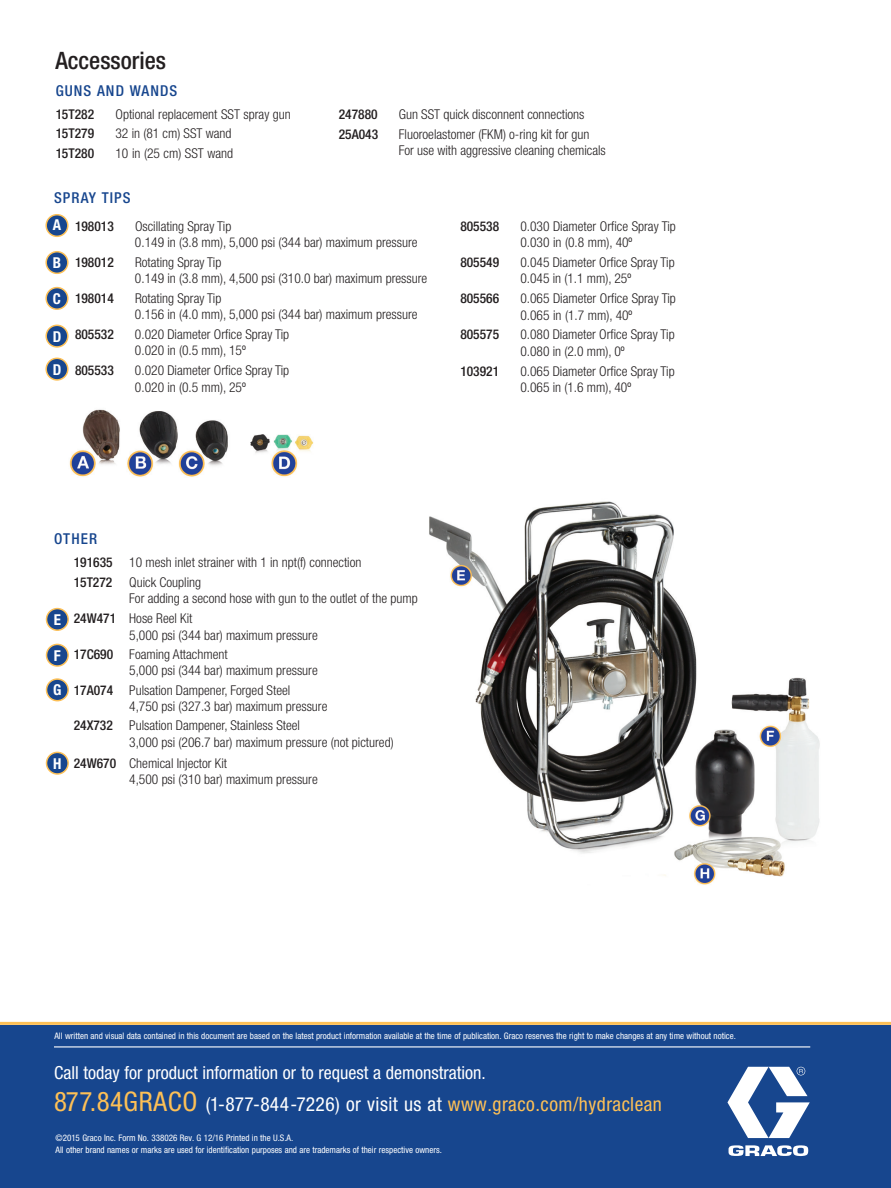
<style>
.page{position:relative;width:891px;height:1188px;background:#fff}
.page>*{position:absolute;margin:0;border:0;box-sizing:border-box;transform-origin:0 0}
.t1{font:500 condensed 24px "Helvetica Neue LT Std";color:#231f20}
.t2{font:condensed 19.5px "Helvetica Neue LT Std";letter-spacing:.025em;color:#fff}
.t3{font:condensed 18px "Helvetica Neue LT Std";color:#fff}
.t4{font:500 condensed 15px "Helvetica Neue LT Std";letter-spacing:.075em;color:#17468e}
.t5{font:700 condensed 15px "Helvetica Neue LT Std";color:#fff}
.t6{font:300 condensed 13.5px/16.5px "Helvetica Neue LT Std";color:#231f20}
.t7{font:500 condensed 13.5px "Helvetica Neue LT Std";color:#231f20}
.t8{font:condensed 9px/12px "Helvetica Neue LT Std";color:#fff}
.s1{font-weight:500}
.s2{font-size:27px;color:#fdc056}
.s3{color:#fdc056}
</style>
<div class="page">
<div style="left:0;top:1025px;width:891px;height:163px;background:#17468e"></div>
<svg style="left:727px;top:1067px;width:83px;height:89px"></svg>
<hr style="left:54px;top:1046px;width:756px;height:1px;background:#fff">
<hr style="left:0;top:1022px;width:891px;height:3px;background:#fdc056">
<img style="left:429px;top:501px;width:391px;height:384px">
<div style="left:46px;top:215px;width:22px;height:21px;background:#17468e;border-radius:50%"></div>
<div style="left:45px;top:214px;width:24px;height:23px;border:2px solid #fdc056;border-radius:50%"></div>
<div style="left:46px;top:252px;width:22px;height:21px;background:#17468e;border-radius:50%"></div>
<div style="left:45px;top:251px;width:24px;height:23px;border:2px solid #fdc056;border-radius:50%"></div>
<div style="left:46px;top:288px;width:22px;height:21px;background:#17468e;border-radius:50%"></div>
<div style="left:45px;top:287px;width:24px;height:23px;border:2px solid #fdc056;border-radius:50%"></div>
<div style="left:46px;top:325px;width:22px;height:22px;background:#17468e;border-radius:50%"></div>
<div style="left:45px;top:325px;width:24px;height:23px;border:2px solid #fdc056;border-radius:50%"></div>
<div style="left:47px;top:609px;width:21px;height:21px;background:#17468e;border-radius:50%"></div>
<div style="left:46px;top:608px;width:23px;height:23px;border:2px solid #fdc056;border-radius:50%"></div>
<div style="left:47px;top:644px;width:21px;height:22px;background:#17468e;border-radius:50%"></div>
<div style="left:46px;top:644px;width:23px;height:23px;border:2px solid #fdc056;border-radius:50%"></div>
<div style="left:47px;top:679px;width:21px;height:22px;background:#17468e;border-radius:50%"></div>
<div style="left:46px;top:678px;width:23px;height:23px;border:2px solid #fdc056;border-radius:50%"></div>
<div style="left:47px;top:752px;width:21px;height:22px;background:#17468e;border-radius:50%"></div>
<div style="left:46px;top:752px;width:23px;height:23px;border:2px solid #fdc056;border-radius:50%"></div>
<div style="left:46px;top:358px;width:22px;height:22px;background:#17468e;border-radius:50%"></div>
<div style="left:45px;top:358px;width:24px;height:23px;border:2px solid #fdc056;border-radius:50%"></div>
<img style="left:69px;top:409px;width:245px;height:68px">
<h1 class="t1" style="left:56px;top:46px;width:112px">Accessories</h1>
<p class="t4" style="left:56px;top:82px;width:123px">GUNS AND WANDS</p>
<p class="t7" style="left:56px;top:106px;width:40px">15T282</p>
<p class="t6" style="left:116px;top:106px;width:177px">Optional replacement SST spray gun</p>
<p class="t7" style="left:56px;top:125px;width:40px">15T279</p>
<p class="t6" style="left:115px;top:125px;width:118px">32 in (81 cm) SST wand</p>
<p class="t7" style="left:56px;top:145px;width:40px">15T280</p>
<p class="t6" style="left:116px;top:144px;width:119px">10 in (25 cm) SST wand</p>
<p class="t4" style="left:54px;top:189px;width:78px">SPRAY TIPS</p>
<p class="t7" style="left:339px;top:106px;width:40px">247880</p>
<p class="t6" style="left:399px;top:106px;width:187px">Gun SST quick disconnent connections</p>
<p class="t7" style="left:339px;top:126px;width:41px">25A043</p>
<p class="t6" style="left:399px;top:126px;width:209px">Fluoroelastomer (FKM) o-ring kit for gun<br>For use with aggressive cleaning chemicals</p>
<p class="t5" style="left:53px;top:215px;width:10px">A</p>
<p class="t5" style="left:53px;top:253px;width:10px">B</p>
<p class="t5" style="left:53px;top:289px;width:10px">C</p>
<p class="t5" style="left:53px;top:327px;width:10px">D</p>
<p class="t5" style="left:53px;top:360px;width:10px">D</p>
<p class="t7" style="left:75px;top:218px;width:40px">198013</p>
<p class="t6" style="left:135px;top:218px;width:284px">Oscillating Spray Tip<br>0.149 in (3.8 mm), 5,000 psi (344 bar) maximum pressure</p>
<p class="t7" style="left:75px;top:254px;width:40px">198012</p>
<p class="t6" style="left:135px;top:254px;width:294px">Rotating Spray Tip<br>0.149 in (3.8 mm), 4,500 psi (310.0 bar) maximum pressure</p>
<p class="t7" style="left:75px;top:290px;width:40px">198014</p>
<p class="t6" style="left:135px;top:289px;width:284px">Rotating Spray Tip<br>0.156 in (4.0 mm), 5,000 psi (344 bar) maximum pressure</p>
<p class="t7" style="left:75px;top:326px;width:40px">805532</p>
<p class="t6" style="left:135px;top:326px;width:156px">0.020 Diameter Orfice Spray Tip<br>0.020 in (0.5 mm), 15º</p>
<p class="t7" style="left:75px;top:362px;width:40px">805533</p>
<p class="t6" style="left:135px;top:362px;width:156px">0.020 Diameter Orfice Spray Tip<br>0.020 in (0.5 mm), 25º</p>
<p class="t7" style="left:460px;top:218px;width:40px">805538</p>
<p class="t6" style="left:520px;top:217px;width:157px">0.030 Diameter Orfice Spray Tip<br>0.030 in (0.8 mm), 40º</p>
<p class="t7" style="left:460px;top:254px;width:40px">805549</p>
<p class="t6" style="left:520px;top:254px;width:156px">0.045 Diameter Orfice Spray Tip<br>0.045 in (1.1 mm), 25º</p>
<p class="t7" style="left:460px;top:290px;width:40px">805566</p>
<p class="t6" style="left:520px;top:290px;width:157px">0.065 Diameter Orfice Spray Tip<br>0.065 in (1.7 mm), 40º</p>
<p class="t7" style="left:460px;top:326px;width:40px">805575</p>
<p class="t6" style="left:520px;top:326px;width:156px">0.080 Diameter Orfice Spray Tip<br>0.080 in (2.0 mm), 0º</p>
<p class="t7" style="left:460px;top:363px;width:40px">103921</p>
<p class="t6" style="left:520px;top:362px;width:156px">0.065 Diameter Orfice Spray Tip<br>0.065 in (1.6 mm), 40º</p>
<p class="t4" style="left:54px;top:529px;width:44px">OTHER</p>
<p class="t6" style="left:74px;top:552px;width:289px;line-height:19.8px"><span class="s1">191635</span> 10 mesh inlet strainer with 1 in npt(f) connection<br><span class="s1">15T272</span> Quick Coupling</p>
<p class="t6" style="left:74px;top:588px;width:346px;line-height:20.1px;text-indent:55px">For adding a second hose with gun to the outlet of the pump<br><span class="s1">24W471</span> Hose Reel Kit</p>
<p class="t6" style="left:74px;top:625px;width:246px;line-height:19.2px;text-indent:56px">5,000 psi (344 bar) maximum pressure<br><span class="s1">17C690</span> Foaming Attachment</p>
<p class="t6" style="left:74px;top:661px;width:246px;line-height:19.2px;text-indent:56px">5,000 psi (344 bar) maximum pressure<br><span class="s1">17A074</span> Pulsation Dampener, Forged Steel</p>
<p class="t6" style="left:74px;top:697px;width:255px;line-height:19.2px;text-indent:56px">4,750 psi (327.3 bar) maximum pressure<br><span class="s1">24X732</span> Pulsation Dampener, Stainless Steel</p>
<p class="t6" style="left:74px;top:732px;width:321px;line-height:20.7px;text-indent:55px">3,000 psi (206.7 bar) maximum pressure (not pictured)<br><span class="s1">24W670</span> Chemical Injector Kit</p>
<p class="t6" style="left:129px;top:771px;width:190px">4,500 psi (310 bar) maximum pressure</p>
<p class="t5" style="left:54px;top:610px;width:9px">E</p>
<p class="t5" style="left:54px;top:646px;width:8px">F</p>
<p class="t5" style="left:53px;top:681px;width:10px">G</p>
<p class="t5" style="left:53px;top:754px;width:10px">H</p>
<p class="t8" style="left:54px;top:1030px;width:683px">All written and visual data contained in this document are based on the latest product information available at the time of publication. Graco reserves the right to make changes at any time without notice.</p>
<h3 class="t3" style="left:54px;top:1062px;width:433px">Call today for product information or to request a demonstration.</h3>
<h2 class="t2" style="left:54px;top:1093px;width:609px"><span class="s2">877.84GRACO</span> (1-877-844-7226) or visit us at <span class="s3">www.graco.com/hydraclean</span></h2>
<p class="t8" style="left:56px;top:1132px;width:388px">©2015 Graco Inc. Form No. 338026 Rev. G 12/16 Printed in the U.S.A.<br>All other brand names or marks are used for identification purposes and are trademarks of their respective owners.</p>
</div>
